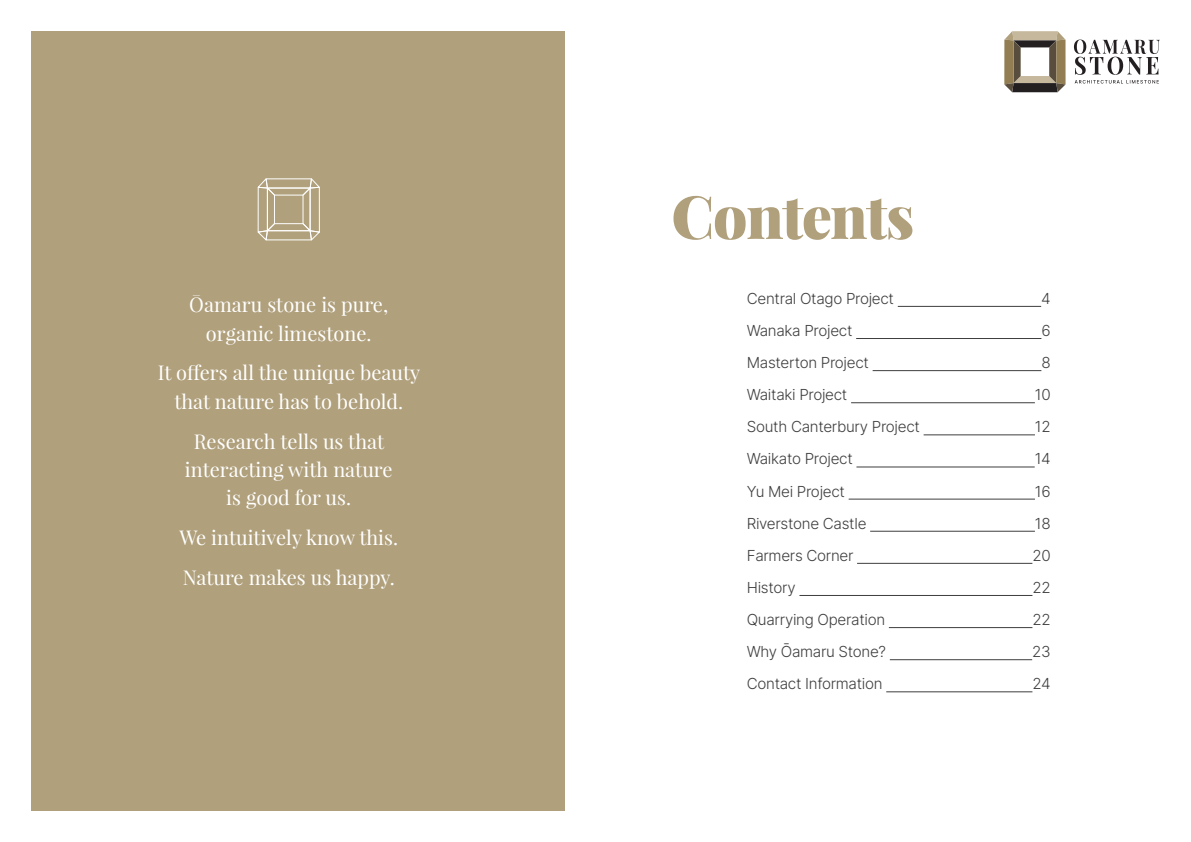
<style>
.page{position:relative;width:1191px;height:842px;background:#fff}
.page>*{position:absolute;margin:0;border:0;box-sizing:border-box;transform-origin:0 0}
.t1{font:900 59.8px "Playfair Display";letter-spacing:-.02em;color:#b0a07c}
.t2{font:20px/28.4px "Playfair Display";color:#fff;text-align:center}
.t3{font:300 15.2px "Inter";letter-spacing:-.02em;color:#3e3e3f}
</style>
<div class="page">
<div style="left:31px;top:31px;width:533px;height:780px;background:#b0a07c"></div>
<svg style="left:1004px;top:31px;width:61px;height:61px"></svg>
<svg style="left:1074px;top:40px;width:85px;height:44px"></svg>
<svg style="left:257px;top:178px;width:63px;height:63px"></svg>
<hr style="left:897px;top:306px;width:144px;height:1px;background:#3e3e3f">
<hr style="left:856px;top:338px;width:185px;height:1px;background:#3e3e3f">
<hr style="left:872px;top:370px;width:169px;height:1px;background:#3e3e3f">
<hr style="left:851px;top:403px;width:184px;height:1px;background:#3e3e3f">
<hr style="left:923px;top:435px;width:112px;height:1px;background:#3e3e3f">
<hr style="left:856px;top:467px;width:178px;height:1px;background:#3e3e3f">
<hr style="left:848px;top:499px;width:187px;height:1px;background:#3e3e3f">
<hr style="left:870px;top:531px;width:165px;height:1px;background:#3e3e3f">
<hr style="left:857px;top:563px;width:175px;height:1px;background:#3e3e3f">
<hr style="left:799px;top:595px;width:233px;height:1px;background:#3e3e3f">
<hr style="left:889px;top:627px;width:143px;height:1px;background:#3e3e3f">
<hr style="left:890px;top:659px;width:142px;height:1px;background:#3e3e3f">
<hr style="left:886px;top:692px;width:146px;height:1px;background:#3e3e3f">
<p class="t2" style="left:189px;top:290px;width:200px">Ōamaru stone is pure, organic limestone.</p>
<p class="t2" style="left:158px;top:359px;width:264px">It offers all the unique beauty that nature has to behold.</p>
<p class="t2" style="left:185px;top:427px;width:209px">Research tells us that interacting with nature is good for us.</p>
<p class="t2" style="left:179px;top:523px;width:220px">We intuitively know this.</p>
<p class="t2" style="left:183px;top:563px;width:214px">Nature makes us happy.</p>
<p class="t1" style="left:671px;top:169px;width:244px">Contents</p>
<p class="t3" style="left:747px;top:287px;width:149px">Central Otago Project</p>
<p class="t3" style="left:1041px;top:287px;width:11px">4</p>
<p class="t3" style="left:746px;top:319px;width:107px">Wanaka Project</p>
<p class="t3" style="left:1041px;top:319px;width:11px">6</p>
<p class="t3" style="left:747px;top:351px;width:124px">Masterton Project</p>
<p class="t3" style="left:1041px;top:351px;width:11px">8</p>
<p class="t3" style="left:747px;top:384px;width:102px">Waitaki Project</p>
<p class="t3" style="left:1035px;top:384px;width:17px">10</p>
<p class="t3" style="left:747px;top:416px;width:175px">South Canterbury Project</p>
<p class="t3" style="left:1035px;top:416px;width:17px">12</p>
<p class="t3" style="left:747px;top:448px;width:107px">Waikato Project</p>
<p class="t3" style="left:1034px;top:448px;width:17px">14</p>
<p class="t3" style="left:747px;top:480px;width:100px">Yu Mei Project</p>
<p class="t3" style="left:1035px;top:480px;width:17px">16</p>
<p class="t3" style="left:746px;top:512px;width:121px">Riverstone Castle</p>
<p class="t3" style="left:1035px;top:512px;width:17px">18</p>
<p class="t3" style="left:747px;top:544px;width:108px">Farmers Corner</p>
<p class="t3" style="left:1032px;top:544px;width:20px">20</p>
<p class="t3" style="left:747px;top:576px;width:51px">History</p>
<p class="t3" style="left:1032px;top:576px;width:20px">22</p>
<p class="t3" style="left:747px;top:608px;width:140px">Quarrying Operation</p>
<p class="t3" style="left:1032px;top:608px;width:20px">22</p>
<p class="t3" style="left:747px;top:641px;width:141px">Why Ōamaru Stone?</p>
<p class="t3" style="left:1032px;top:641px;width:20px">23</p>
<p class="t3" style="left:747px;top:673px;width:137px">Contact Information</p>
<p class="t3" style="left:1032px;top:673px;width:20px">24</p>
</div>
